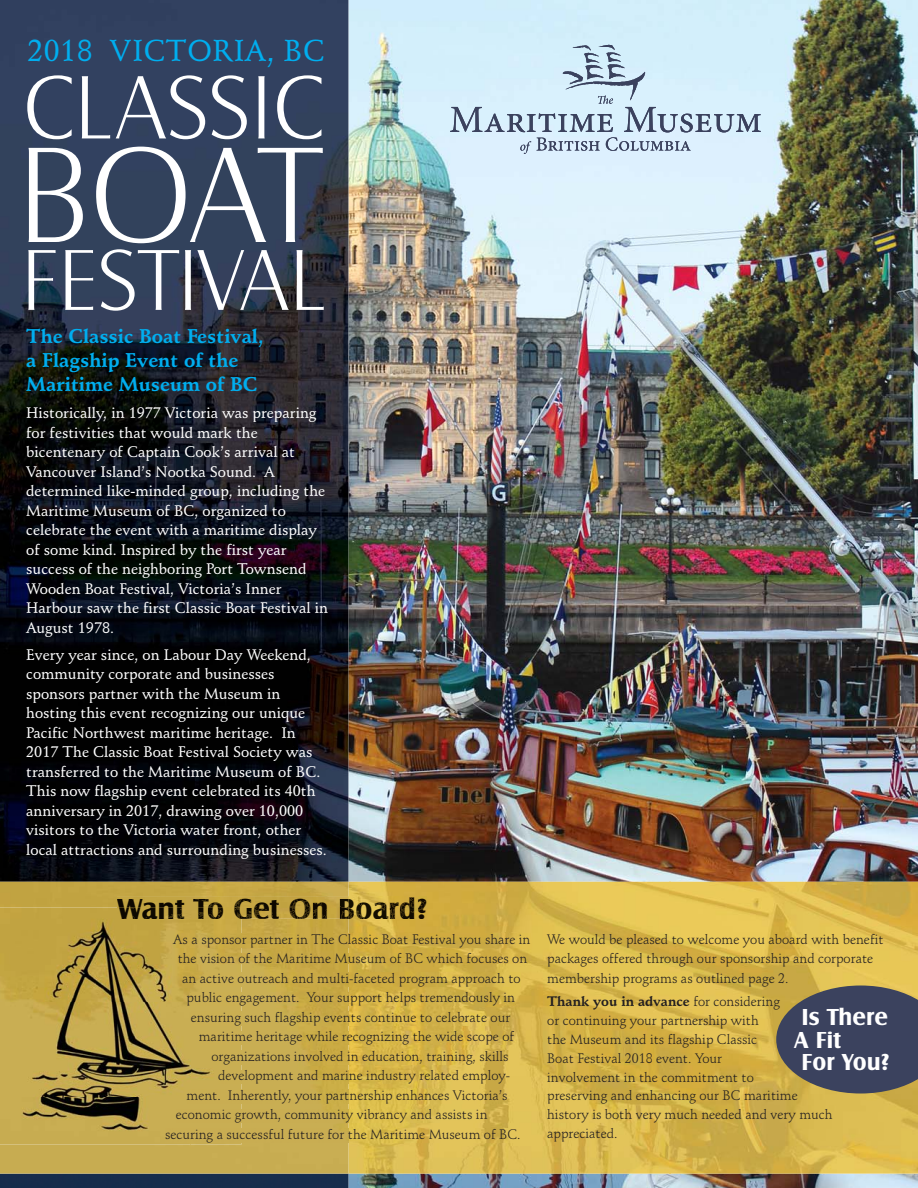
<style>
.page{position:relative;width:918px;height:1188px;background:#fff}
.page>*{position:absolute;margin:0;border:0;box-sizing:border-box;transform-origin:0 0}
.t1{font:141.15px "Castle T Ligh";color:#fff}
.t2{font:93.3px "Castle T Ligh";color:#fff}
.t3{font:89.7px "Castle T Ligh";color:#fff}
.t4{font:700 30px "Castle T";color:#0d0800}
.t5{font:500 29.55px "Schneidler BT";letter-spacing:.015em;color:#00aeef}
.t6{font:700 24px "Castle T";color:#fff}
.t7{font:700 19.5px/24px "Schneidler BT";color:#00aeef}
.t8{font:500 15px/19.5px "Schneidler BT";color:#fff}
.t9{font:13.5px/18.9px "Schneidler BT";color:#231f20}
.s1{color:#0c0800}
.s2{color:#0e0900}
.s3{color:#0e0800}
.s4{color:#0f0800}
.s5{color:#130f00}
.s6{color:#130e00}
.s7{color:#110a00}
.s8{font-weight:700}
</style>
<div class="page">
<img style="left:348px;top:0;width:570px;height:1188px">
<svg style="left:450px;top:45px;width:311px;height:109px;background:#c6dcea"></svg>
<img style="left:0;top:0;width:348px;height:882px">
<div style="left:0;top:1174px;width:348px;height:14px;background:#162d4c"></div>
<img style="left:0;top:882px;width:918px;height:292px">
<img style="left:242px;top:934px;width:289px;height:13px">
<img style="left:242px;top:953px;width:285px;height:10px">
<img style="left:242px;top:973px;width:279px;height:13px">
<img style="left:242px;top:992px;width:273px;height:14px">
<img style="left:242px;top:1012px;width:268px;height:13px">
<img style="left:242px;top:1031px;width:272px;height:14px">
<img style="left:242px;top:1051px;width:267px;height:13px">
<img style="left:242px;top:1070px;width:264px;height:14px">
<img style="left:242px;top:1090px;width:266px;height:13px">
<img style="left:242px;top:1109px;width:246px;height:14px">
<img style="left:242px;top:1129px;width:278px;height:13px">
<svg style="left:776px;top:986px;width:142px;height:108px;background:#53535a"></svg>
<img style="left:117px;top:897px;width:309px;height:22px">
<img style="left:0;top:907px;width:242px;height:238px">
<img style="left:117px;top:907px;width:125px;height:12px">
<h3 class="t5" style="left:27px;top:36px;width:299px">2018 VICTORIA, BC</h3>
<h2 class="t2" style="left:23px;top:76px;width:302px">CLASSIC</h2>
<h1 class="t1" style="left:17px;top:148px;width:304px">BOAT</h1>
<h3 class="t3" style="left:21px;top:250px;width:305px">FESTIVAL</h3>
<h3 class="t7" style="left:26px;top:325px;width:239px">The Classic Boat Festival, a Flagship Event of the<br>Maritime Museum of BC</h3>
<p class="t8" style="left:26px;top:404px;width:303px">Historically, in 1977 Victoria was preparing for festivities that would mark the bicentenary of Captain Cook’s arrival at Vancouver Island’s Nootka Sound. A determined like-minded group, including the Maritime Museum of BC, organized to celebrate the event with a maritime display of some kind. Inspired by the first year success of the neighboring Port Townsend Wooden Boat Festival, Victoria’s Inner Harbour saw the first Classic Boat Festival in August 1978.</p>
<p class="t8" style="left:26px;top:645px;width:302px">Every year since, on Labour Day Weekend, community corporate and businesses sponsors partner with the Museum in hosting this event recognizing our unique Pacific Northwest maritime heritage. In 2017 The Classic Boat Festival Society was transferred to the Maritime Museum of BC.<br>This now flagship event celebrated its 40th anniversary in 2017, drawing over 10,000 visitors to the Victoria water front, other local attractions and surrounding businesses.</p>
<h3 class="t4" style="left:117px;top:891px;width:311px">Wan<span class="s1">t</span> To <span class="s2">G</span>et <span class="s3">O</span><span class="s4">n</span> <span class="s5">B</span><span class="s6">o</span>a<span class="s7">rd?</span></h3>
<p class="t9" style="left:173px;top:930px;width:359px">As a sponsor partner in The Classic Boat Festival you share in</p>
<p class="t9" style="left:178px;top:950px;width:351px">the vision of the Maritime Museum of BC which focuses on</p>
<p class="t9" style="left:182px;top:969px;width:340px">an active outreach and multi-faceted program approach to</p>
<p class="t9" style="left:187px;top:989px;width:330px">public engagement. Your support helps tremendously in</p>
<p class="t9" style="left:191px;top:1008px;width:321px">ensuring such flagship events continue to celebrate our</p>
<p class="t9" style="left:199px;top:1028px;width:317px">maritime heritage while recognizing the wide scope of</p>
<p class="t9" style="left:211px;top:1047px;width:299px">organizations involved in education, training, skills</p>
<p class="t9" style="left:218px;top:1067px;width:294px">development and marine industry related employ-</p>
<p class="t9" style="left:187px;top:1086px;width:323px">ment. Inherently, your partnership enhances Victoria’s</p>
<p class="t9" style="left:176px;top:1106px;width:313px">economic growth, community vibrancy and assists in</p>
<p class="t9" style="left:165px;top:1125px;width:357px">securing a successful future for the Maritime Museum of BC.</p>
<p class="t9" style="left:547px;top:930px;width:338px;line-height:19.5px">We would be pleased to welcome you aboard with benefit packages offered through our sponsorship and corporate membership programs as outlined page 2.</p>
<p class="t9" style="left:547px;top:992px;width:287px"><span class="s8">Thank you in advance</span> for considering<br>or continuing your partnership with<br>the Museum and its flagship Classic<br>Boat Festival 2018 event. Your<br>involvement in the commitment to<br>preserving and enhancing our BC maritime history is both very much needed and very much appreciated.</p>
<h3 class="t6" style="left:802px;top:1003px;width:88px">Is There</h3>
<h3 class="t6" style="left:794px;top:1025px;width:48px">A Fit</h3>
<h3 class="t6" style="left:802px;top:1048px;width:90px">For You?</h3>
</div>
